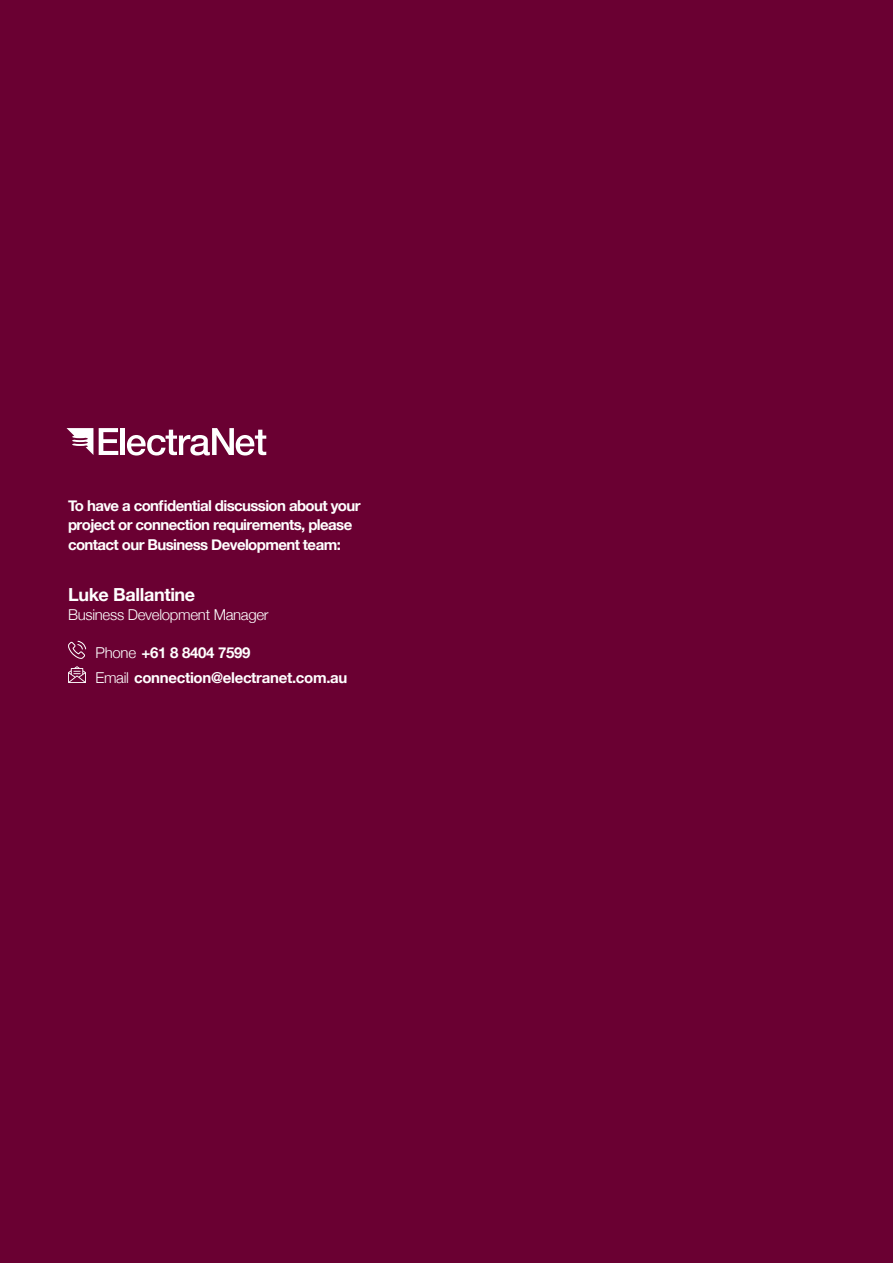
<style>
.page{position:relative;width:893px;height:1263px;background:#6a0032}
.page>*{position:absolute;margin:0;border:0;box-sizing:border-box;transform-origin:0 0}
.t1{font:700 18px "Helvetica Neue";letter-spacing:-.02em;color:#fff}
.t2{font:700 15px/19.5px "Helvetica Neue";letter-spacing:-.04em;color:#fff}
.t3{font:700 15px/25.5px "Helvetica Neue";letter-spacing:-.02em;color:#fff}
.t4{font:300 15px "Helvetica Neue";letter-spacing:-.02em;color:#fff}
.s1{font-weight:300}
</style>
<div class="page">
<svg style="left:67px;top:428px;width:26px;height:27px"></svg>
<svg style="left:99px;top:428px;width:19px;height:27px"></svg>
<div style="left:120px;top:428px;width:5px;height:27px;background:#fff"></div>
<svg style="left:127px;top:428px;width:139px;height:27px"></svg>
<svg style="left:68px;top:641px;width:18px;height:18px"></svg>
<svg style="left:68px;top:666px;width:18px;height:17px"></svg>
<p class="t2" style="left:68px;top:496px;width:294px">To have a confidential discussion about your project or connection requirements, please contact our Business Development team:</p>
<p class="t1" style="left:68px;top:580px;width:129px">Luke Ballantine</p>
<p class="t4" style="left:68px;top:602px;width:202px">Business Development Manager</p>
<p class="t3" style="left:96px;top:640px;width:253px"><span class="s1">Phone</span> +61 8 8404 7599<br><span class="s1">Email</span> connection@electranet.com.au</p>
</div>
